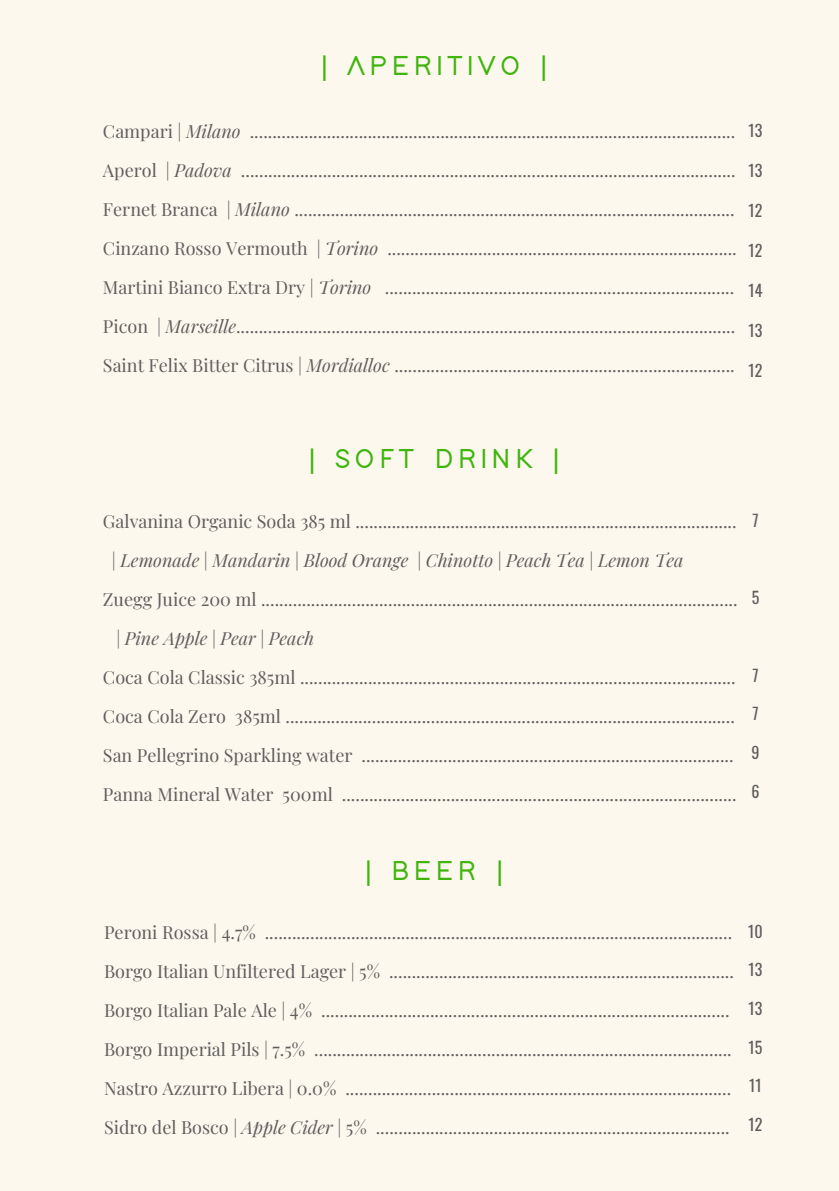
<style>
.page{position:relative;width:839px;height:1191px;background:#fff}
.page>*{position:absolute;margin:0;border:0;box-sizing:border-box;transform-origin:0 0}
.t1{font:700 28px "Adam";letter-spacing:.15em;color:#40b50e}
.t2{font:18px/39px "Playfair Display";color:#605e5e}
.t3{font:italic 18px "Playfair Display";color:#605e5e}
.t4{font:16px "Oswald";color:#605e5e}
.s1{font-style:italic}
.s2{font-style:normal}
</style>
<div class="page">
<div style="left:0;top:0;width:838px;height:1191px;background:#fcf8ed"></div>
<h1 class="t1" style="left:321px;top:53px;width:227px">| APERITIVO |</h1>
<h2 class="t2" style="left:103px;top:112px;width:635px">Campari | <span class="s1">Milano</span> ...........................................................................................................<br>Aperol | <span class="s1">Padova</span> .............................................................................................................<br>Fernet Branca | <span class="s1">Milano</span> .................................................................................................<br>Cinzano Rosso Vermouth | <span class="s1">Torino</span> .............................................................................<br>Martini Bianco Extra Dry | <span class="s1">Torino</span> .............................................................................<br>Picon | <span class="s1">Marseille</span>..............................................................................................................<br>Saint Felix Bitter Citrus | <span class="s1">Mordialloc</span> ...........................................................................</h2>
<p class="t4" style="left:748px;top:118px;width:15px">13</p>
<p class="t4" style="left:748px;top:158px;width:15px">13</p>
<p class="t4" style="left:748px;top:198px;width:15px">12</p>
<p class="t4" style="left:748px;top:238px;width:15px">12</p>
<p class="t4" style="left:748px;top:278px;width:16px">14</p>
<p class="t4" style="left:748px;top:318px;width:15px">13</p>
<h1 class="t4" style="left:748px;top:358px;width:15px">12</h1>
<h2 class="t1" style="left:309px;top:446px;width:251px">| SOFT DRINK |</h2>
<p class="t2" style="left:103px;top:501px;width:635px">Galvanina Organic Soda 385 ml ....................................................................................</p>
<p class="t3" style="left:112px;top:548px;width:573px"><span class="s2">|</span> Lemonade <span class="s2">|</span> Mandarin <span class="s2">|</span> Blood Orange <span class="s2">|</span> Chinotto <span class="s2">|</span> Peach Tea <span class="s2">|</span> Lemon Tea</p>
<p class="t2" style="left:103px;top:579px;width:636px">Zuegg Juice 200 ml .........................................................................................................</p>
<p class="t3" style="left:116px;top:626px;width:199px"><span class="s2">|</span> Pine Apple <span class="s2">|</span> Pear <span class="s2">|</span> Peach</p>
<p class="t2" style="left:103px;top:657px;width:634px">Coca Cola Classic 385ml ................................................................................................</p>
<p class="t2" style="left:103px;top:696px;width:633px">Coca Cola Zero 385ml ...................................................................................................</p>
<p class="t2" style="left:103px;top:735px;width:632px">San Pellegrino Sparkling water ..................................................................................</p>
<p class="t2" style="left:103px;top:774px;width:231px">Panna Mineral Water 500ml</p>
<p class="t2" style="left:342px;top:774px;width:396px">.......................................................................................</p>
<p class="t4" style="left:752px;top:508px;width:8px">7</p>
<p class="t4" style="left:751px;top:585px;width:9px">5</p>
<p class="t4" style="left:752px;top:663px;width:8px">7</p>
<p class="t4" style="left:752px;top:701px;width:8px">7</p>
<h1 class="t4" style="left:751px;top:740px;width:10px">9</h1>
<h2 class="t4" style="left:751px;top:779px;width:10px">6</h2>
<p class="t1" style="left:365px;top:858px;width:138px">| BEER |</p>
<p class="t2" style="left:104px;top:912px;width:631px">Peroni Rossa | 4.7% .......................................................................................................<br>Borgo Italian Unfiltered Lager | 5% ............................................................................<br>Borgo Italian Pale Ale | 4% ..........................................................................................<br>Borgo Imperial Pils | 7.5% ............................................................................................<br>Nastro Azzurro Libera | 0.0% .....................................................................................<br>Sidro del Bosco | <span class="s1">Apple Cider</span> | 5% ..............................................................................</p>
<p class="t4" style="left:748px;top:919px;width:16px">10</p>
<p class="t4" style="left:748px;top:957px;width:15px">13</p>
<p class="t4" style="left:748px;top:996px;width:15px">13</p>
<p class="t4" style="left:748px;top:1035px;width:15px">15</p>
<p class="t4" style="left:749px;top:1073px;width:14px">11</p>
<p class="t4" style="left:748px;top:1112px;width:15px">12</p>
</div>
